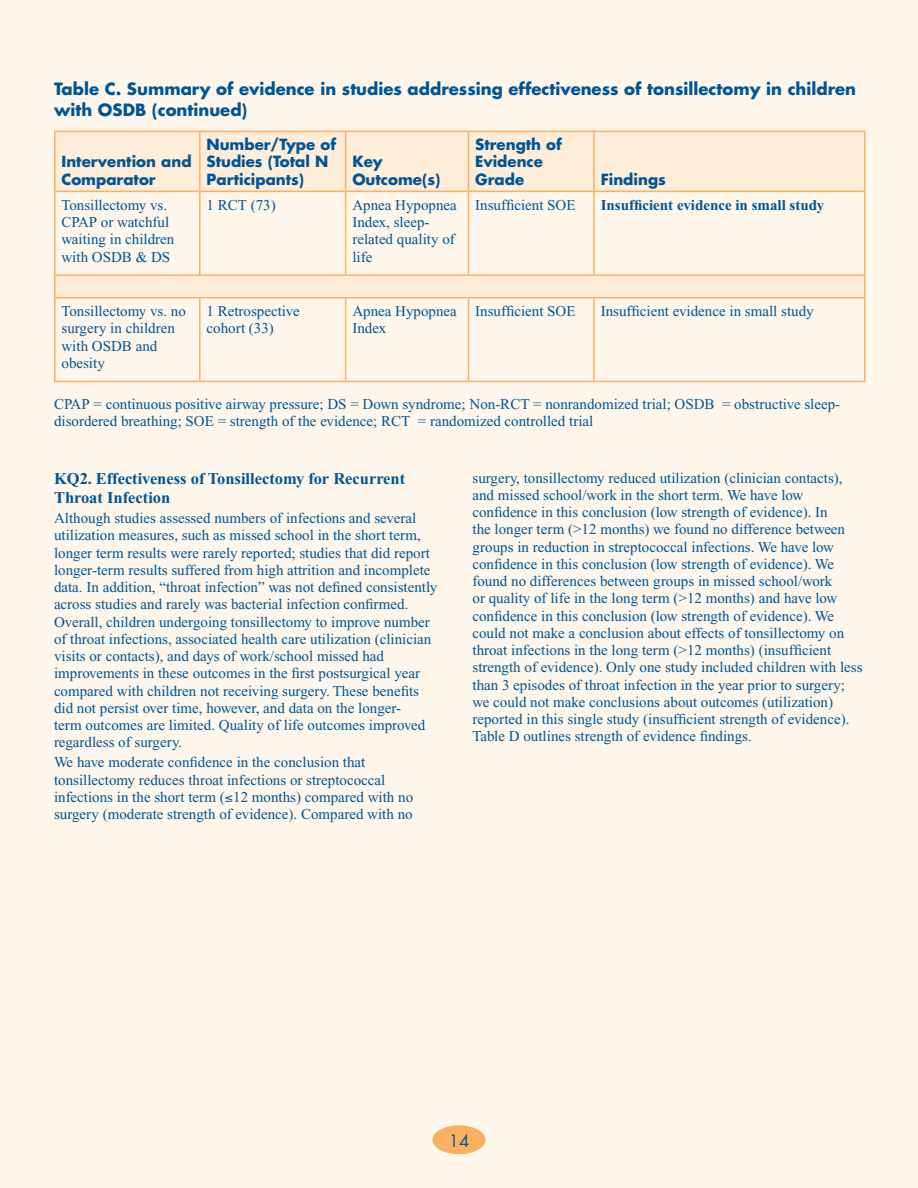
<style>
.page{position:relative;width:918px;height:1188px;background:#fff}
.page>*{position:absolute;margin:0;border:0;box-sizing:border-box;transform-origin:0 0}
.Head_Level_2{font:700 16.5px/21px "Futura";color:#005595}
.Head_Level_3{font:700 16.5px/19.5px "Times New Roman";color:#005595}
.t1{font:16.5px "Futura";color:#005595}
.Table_text{font:15px/17.2px "Times New Roman";color:#005595}
.Table_text-2{font:700 15px/17.2px "Futura";color:#005595}
.Table_text-3{font:700 15px "Times New Roman";color:#005595}
</style>
<div class="page">
<div style="left:0;top:0;width:917px;height:1188px;background:#fef6eb"></div>
<div style="left:432px;top:1125px;width:54px;height:29px;background:#fab061;border-radius:50%"></div>
<svg style="left:56px;top:132px;width:808px;height:165px;fill:#feedd9"></svg>
<hr style="left:199px;top:132px;width:2px;height:59px;background:#fab061">
<hr style="left:345px;top:132px;width:1px;height:59px;background:#fab061">
<hr style="left:468px;top:132px;width:1px;height:59px;background:#fab061">
<hr style="left:593px;top:132px;width:2px;height:59px;background:#fab061">
<hr style="left:54px;top:192px;width:2px;height:82px;background:#fab061">
<hr style="left:199px;top:192px;width:2px;height:82px;background:#fab061">
<hr style="left:345px;top:192px;width:1px;height:82px;background:#fab061">
<hr style="left:468px;top:192px;width:1px;height:82px;background:#fab061">
<hr style="left:593px;top:192px;width:2px;height:82px;background:#fab061">
<hr style="left:864px;top:192px;width:2px;height:82px;background:#fab061">
<hr style="left:54px;top:274px;width:146px;height:2px;background:#fab061">
<hr style="left:54px;top:276px;width:2px;height:21px;background:#fab061">
<hr style="left:200px;top:274px;width:146px;height:2px;background:#fab061">
<hr style="left:346px;top:274px;width:122px;height:2px;background:#fab061">
<hr style="left:468px;top:274px;width:126px;height:2px;background:#fab061">
<hr style="left:594px;top:274px;width:272px;height:2px;background:#fab061">
<hr style="left:864px;top:276px;width:2px;height:21px;background:#fab061">
<hr style="left:54px;top:297px;width:146px;height:1px;background:#fab061">
<hr style="left:54px;top:298px;width:2px;height:83px;background:#fab061">
<hr style="left:200px;top:297px;width:146px;height:1px;background:#fab061">
<hr style="left:199px;top:298px;width:2px;height:83px;background:#fab061">
<hr style="left:346px;top:297px;width:122px;height:1px;background:#fab061">
<hr style="left:345px;top:298px;width:1px;height:83px;background:#fab061">
<hr style="left:468px;top:297px;width:126px;height:1px;background:#fab061">
<hr style="left:468px;top:298px;width:1px;height:83px;background:#fab061">
<hr style="left:594px;top:297px;width:272px;height:1px;background:#fab061">
<hr style="left:593px;top:298px;width:2px;height:83px;background:#fab061">
<hr style="left:864px;top:298px;width:2px;height:83px;background:#fab061">
<hr style="left:54px;top:381px;width:146px;height:1px;background:#fab061">
<hr style="left:200px;top:381px;width:146px;height:1px;background:#fab061">
<hr style="left:346px;top:381px;width:122px;height:1px;background:#fab061">
<hr style="left:468px;top:381px;width:126px;height:1px;background:#fab061">
<hr style="left:594px;top:381px;width:272px;height:1px;background:#fab061">
<hr style="left:54px;top:131px;width:146px;height:1px;background:#fab061">
<hr style="left:54px;top:132px;width:2px;height:59px;background:#fab061">
<hr style="left:200px;top:131px;width:146px;height:1px;background:#fab061">
<hr style="left:346px;top:131px;width:122px;height:1px;background:#fab061">
<hr style="left:468px;top:131px;width:126px;height:1px;background:#fab061">
<hr style="left:594px;top:131px;width:272px;height:1px;background:#fab061">
<hr style="left:864px;top:132px;width:2px;height:59px;background:#fab061">
<hr style="left:54px;top:191px;width:146px;height:1px;background:#fab061">
<hr style="left:200px;top:191px;width:146px;height:1px;background:#fab061">
<hr style="left:346px;top:191px;width:122px;height:1px;background:#fab061">
<hr style="left:468px;top:191px;width:126px;height:1px;background:#fab061">
<hr style="left:594px;top:191px;width:272px;height:1px;background:#fab061">
<p class="Head_Level_2" style="left:54px;top:78px;width:804px">Table C. Summary of evidence in studies addressing effectiveness of tonsillectomy in children with OSDB (continued)</p>
<p class="Table_text-2" style="left:62px;top:153px;width:132px">Intervention and<br>Comparator</p>
<p class="Table_text-2" style="left:207px;top:136px;width:131px">Number/Type of<br>Studies (Total N<br>Participants)</p>
<p class="Table_text-2" style="left:352px;top:153px;width:90px">Key<br>Outcome(s)</p>
<p class="Table_text-2" style="left:475px;top:136px;width:88px">Strength of<br>Evidence<br>Grade</p>
<p class="Table_text-2" style="left:601px;top:170px;width:67px">Findings</p>
<p class="Table_text" style="left:62px;top:196px;width:114px">Tonsillectomy vs.<br>CPAP or watchful waiting in children with OSDB &amp; DS</p>
<p class="Table_text" style="left:207px;top:196px;width:71px">1 RCT (73)</p>
<p class="Table_text" style="left:352px;top:196px;width:106px">Apnea Hypopnea<br>Index, sleep&shy;related quality of life</p>
<p class="Table_text" style="left:475px;top:196px;width:102px">Insufficient SOE</p>
<p class="Table_text-3" style="left:601px;top:196px;width:225px">Insufficient evidence in small study</p>
<p class="Table_text" style="left:62px;top:303px;width:126px">Tonsillectomy vs. no surgery in children with OSDB and obesity</p>
<p class="Table_text" style="left:207px;top:303px;width:95px">1 Retrospective cohort (33)</p>
<p class="Table_text" style="left:352px;top:303px;width:106px">Apnea Hypopnea<br>Index</p>
<p class="Table_text" style="left:475px;top:303px;width:102px">Insufficient SOE</p>
<p class="Table_text" style="left:601px;top:303px;width:214px">Insufficient evidence in small study</p>
<p class="Table_text" style="left:54px;top:395px;width:788px">CPAP = continuous positive airway pressure; DS = Down syndrome; Non-RCT = nonrandomized trial; OSDB = obstructive sleep&shy;disordered breathing; SOE = strength of the evidence; RCT = randomized controlled trial</p>
<p class="Head_Level_3" style="left:54px;top:468px;width:353px">KQ2. Effectiveness of Tonsillectomy for Recurrent<br>Throat Infection</p>
<p class="Table_text" style="left:54px;top:510px;width:385px">Although studies assessed numbers of infections and several utilization measures, such as missed school in the short term, longer term results were rarely reported; studies that did report longer-term results suffered from high attrition and incomplete data. In addition, “throat infection” was not defined consistently across studies and rarely was bacterial infection confirmed.<br>Overall, children undergoing tonsillectomy to improve number of throat infections, associated health care utilization (clinician visits or contacts), and days of work/school missed had improvements in these outcomes in the first postsurgical year compared with children not receiving surgery. These benefits did not persist over time, however, and data on the longer-<br>term outcomes are limited. Quality of life outcomes improved regardless of surgery.</p>
<p class="Table_text" style="left:54px;top:754px;width:361px">We have moderate confidence in the conclusion that tonsillectomy reduces throat infections or streptococcal infections in the short term (≤12 months) compared with no surgery (moderate strength of evidence). Compared with no</p>
<p class="Table_text" style="left:472px;top:469px;width:392px">surgery, tonsillectomy reduced utilization (clinician contacts), and missed school/work in the short term. We have low confidence in this conclusion (low strength of evidence). In<br>the longer term (&gt;12 months) we found no difference between groups in reduction in streptococcal infections. We have low confidence in this conclusion (low strength of evidence). We found no differences between groups in missed school/work<br>or quality of life in the long term (&gt;12 months) and have low confidence in this conclusion (low strength of evidence). We could not make a conclusion about effects of tonsillectomy on throat infections in the long term (&gt;12 months) (insufficient strength of evidence). Only one study included children with less than 3 episodes of throat infection in the year prior to surgery; we could not make conclusions about outcomes (utilization) reported in this single study (insufficient strength of evidence).<br>Table D outlines strength of evidence findings.</p>
<p class="t1" style="left:449px;top:1130px;width:22px">14</p>
</div>
